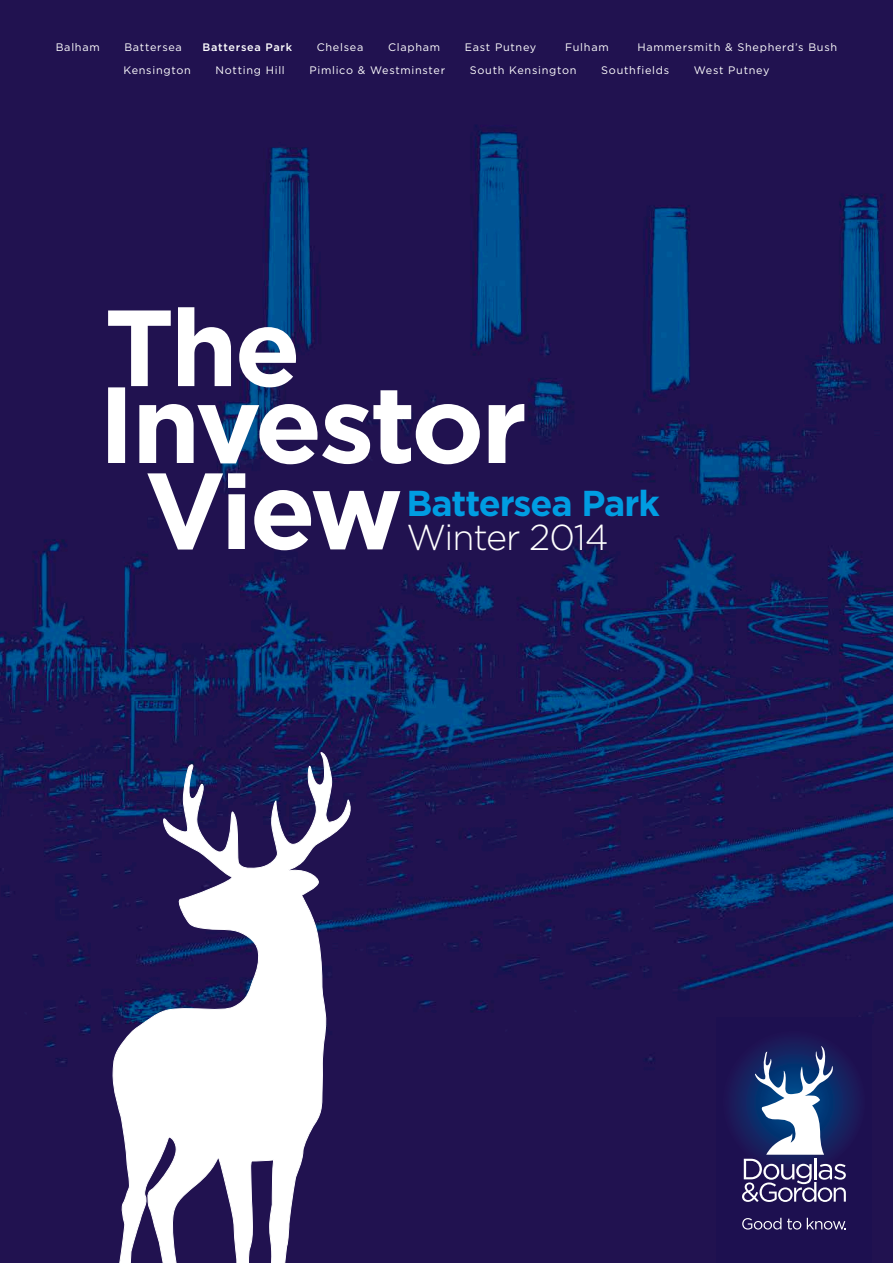
<style>
.page{position:relative;width:893px;height:1263px;background:#fff}
.page>*{position:absolute;margin:0;border:0;box-sizing:border-box;transform-origin:0 0}
.t1{font:700 36px "Gotham";letter-spacing:-.03em;color:#009de2}
.t2{font:300 36px "Gotham";letter-spacing:-.03em;color:#fff}
.t3{font:10.8px "Gotham";letter-spacing:.065em;color:#fff}
.t4{font:500 10.8px "Gotham";letter-spacing:.065em;color:#fff}
</style>
<div class="page">
<img style="left:0;top:0;width:893px;height:1263px">
<svg style="left:147px;top:473px;width:253px;height:77px"></svg>
<svg style="left:108px;top:307px;width:416px;height:157px"></svg>
<svg style="left:108px;top:752px;width:243px;height:511px"></svg>
<div style="left:716px;top:1017px;width:156px;height:246px;background:#1d1050"></div>
<div style="left:723px;top:1031px;width:142px;height:142px;background:#1d1857;border-radius:71px"></div>
<svg style="left:742px;top:1046px;width:104px;height:156px"></svg>
<svg style="left:742px;top:1218px;width:39px;height:11px"></svg>
<svg style="left:787px;top:1219px;width:14px;height:10px"></svg>
<svg style="left:807px;top:1218px;width:39px;height:11px"></svg>
<p class="t3" style="left:56px;top:41px;width:45px">Balham</p>
<p class="t3" style="left:124px;top:41px;width:59px">Battersea</p>
<p class="t4" style="left:203px;top:41px;width:91px">Battersea Park</p>
<p class="t3" style="left:317px;top:41px;width:48px">Chelsea</p>
<p class="t3" style="left:388px;top:41px;width:54px">Clapham</p>
<p class="t3" style="left:465px;top:41px;width:73px">East Putney</p>
<p class="t3" style="left:565px;top:41px;width:45px">Fulham</p>
<p class="t3" style="left:637px;top:41px;width:201px">Hammersmith &amp; Shepherd’s Bush</p>
<p class="t3" style="left:123px;top:63px;width:69px">Kensington</p>
<p class="t3" style="left:215px;top:63px;width:71px">Notting Hill</p>
<p class="t3" style="left:309px;top:63px;width:137px">Pimlico &amp; Westminster</p>
<p class="t3" style="left:470px;top:63px;width:108px">South Kensington</p>
<p class="t3" style="left:601px;top:63px;width:69px">Southfields</p>
<p class="t3" style="left:694px;top:63px;width:77px">West Putney</p>
<h1 class="t1" style="left:406px;top:479px;width:255px">Battersea Park</h1>
<h1 class="t2" style="left:406px;top:515px;width:204px">Winter 2014</h1>
</div>
